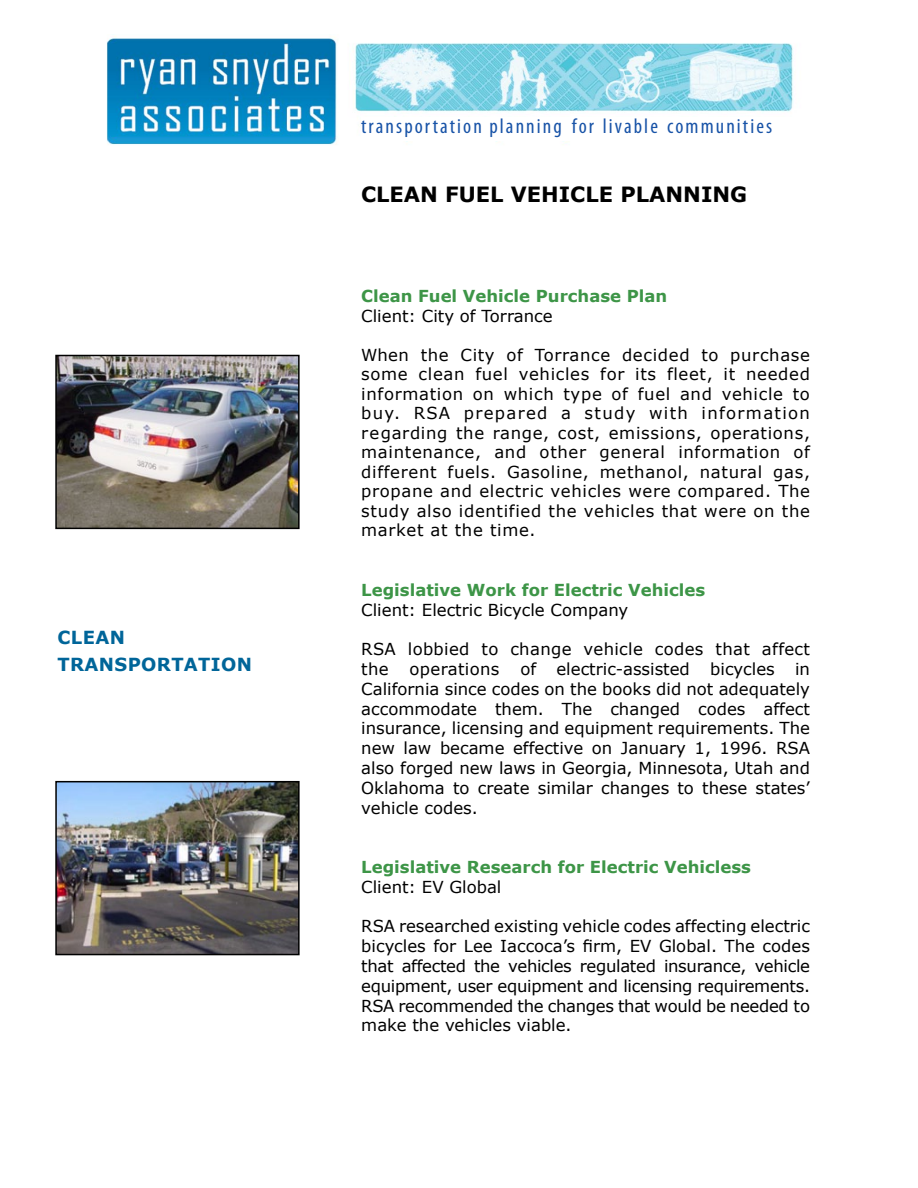
<style>
.page{position:relative;width:918px;height:1188px;background:#fff}
.page>*{position:absolute;margin:0;border:0;box-sizing:border-box;transform-origin:0 0}
.t1{font:condensed 21px "Myriad Pro";letter-spacing:.1em;color:#1853a7}
.t2{font:700 21px "Verdana";color:#000}
.t3{font:700 18px/27.6px "Verdana";letter-spacing:.02em;color:#006599}
.t4{font:16.5px/19.8px "Verdana";color:#000;text-align:justify}
.t5{font:700 16.5px "Verdana";color:#3d9547}
.t6{font:16.5px/19.8px "Verdana";letter-spacing:.02em;color:#000}
</style>
<div class="page">
<img style="left:107px;top:36px;width:687px;height:109px">
<div style="left:361px;top:117px;width:476px;height:24px;background:#fff"></div>
<img style="left:58px;top:358px;width:239px;height:168px">
<div style="left:55px;top:355px;width:245px;height:174px;border:2px solid #000"></div>
<img style="left:58px;top:784px;width:239px;height:168px">
<div style="left:55px;top:781px;width:245px;height:174px;border:2px solid #000"></div>
<p class="t3" style="left:58px;top:623px;width:28px">Clean<br>Tran</p>
<p class="t3" style="left:115px;top:651px;width:56px">sportati</p>
<p class="t3" style="left:221px;top:651px;width:29px">on</p>
<p class="t1" style="left:361px;top:113px;width:412px">transportation planning for livable communities</p>
<p class="t2" style="left:361px;top:181px;width:388px">CLEAN FUEL VEHICLE PLANNING</p>
<p class="t5" style="left:361px;top:285px;width:307px">Clean Fuel Vehicle Purchase Plan</p>
<p class="t4" style="left:361px;top:306px;width:193px">Client: City of Torrance</p>
<p class="t4" style="left:361px;top:345px;width:450px">When the City of Torrance decided to purchase some clean fuel vehicles for its fleet, it needed information on which type of fuel and vehicle to buy. RSA prepared a study with information regarding the range, cost, emissions, operations, maintenance, and other general information of different fuels. Gasoline, methanol, natural gas, propane and electric vehicles were compared. The study also identified the vehicles that were on the market at the time.</p>
<p class="t5" style="left:361px;top:579px;width:345px">Legislative Work for Electric Vehicles</p>
<p class="t4" style="left:361px;top:600px;width:269px">Client: Electric Bicycle Company</p>
<p class="t6" style="left:361px;top:640px;width:450px">RSA lobbied to change vehicle codes that affect the</p>
<p class="t4" style="left:361px;top:659px;width:450px;text-indent:159px">of electric-assisted bicycles in California since codes on the books did not adequately accommodate them. The changed codes affect insurance, licensing and equipment requirements. The new law became effective on January 1, 1996. RSA also forged new laws in Georgia, Minnesota, Utah and Oklahoma to create similar changes to these states’ vehicle codes.</p>
<p class="t6" style="left:410px;top:659px;width:91px">operations</p>
<p class="t5" style="left:361px;top:856px;width:391px">Legislative Research for Electric Vehicless</p>
<p class="t4" style="left:361px;top:877px;width:142px">Client: EV Global</p>
<p class="t4" style="left:361px;top:917px;width:450px">RSA researched existing vehicle codes affecting electric bicycles for Lee Iaccoca’s firm, EV Global. The codes that affected the vehicles regulated insurance, vehicle equipment, user equipment and licensing requirements.<br>RSA recommended the changes that would be needed to make the vehicles viable.</p>
</div>
